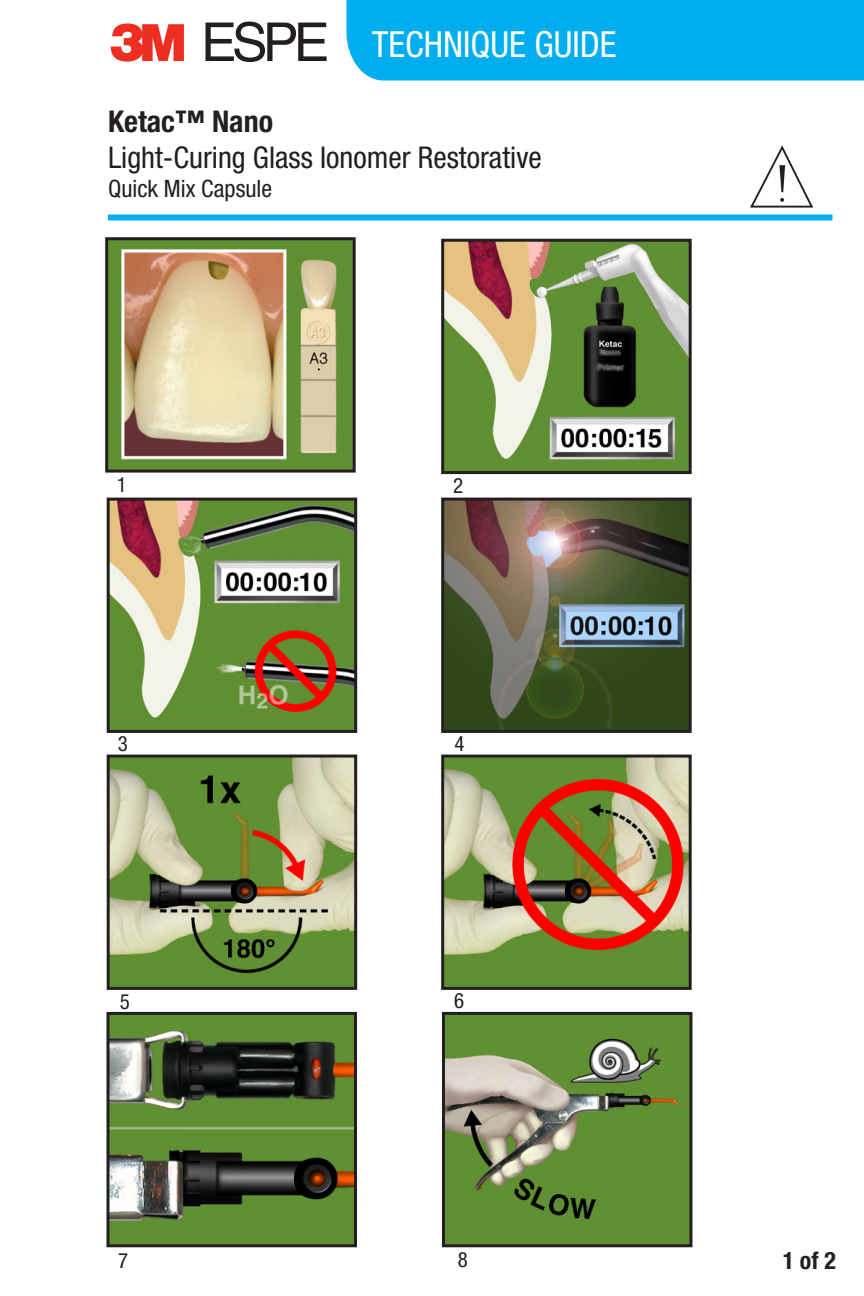
<style>
.page{position:relative;width:864px;height:1296px;background:#fff}
.page>*{position:absolute;margin:0;border:0;box-sizing:border-box;transform-origin:0 0}
.t1{font:condensed 36px "Helvetica Neue LT";color:#fff}
.t2{font:condensed 30px "Helvetica Neue LT";color:#231f20}
.t3{font:700 condensed 30px "Helvetica Neue LT";color:#231f20}
.t4{font:condensed 24px "Helvetica Neue LT";color:#231f20}
.t5{font:700 condensed 24px "Helvetica Neue LT";color:#231f20}
.t6{font:condensed 21px "Helvetica Neue LT";color:#231f20}
</style>
<div class="page">
<div style="left:346px;top:0;width:518px;height:81px;background:#00aeef"></div>
<div style="left:108px;top:214px;width:724px;height:6px;background:#00aeef"></div>
<svg style="left:111px;top:23px;width:73px;height:39px"></svg>
<svg style="left:206px;top:22px;width:121px;height:40px"></svg>
<img style="left:109px;top:241px;width:243px;height:228px">
<div style="left:105px;top:237px;width:251px;height:236px;border:3px solid #231f20"></div>
<img style="left:445px;top:243px;width:243px;height:227px">
<div style="left:441px;top:239px;width:251px;height:235px;border:3px solid #231f20"></div>
<img style="left:111px;top:502px;width:242px;height:227px">
<div style="left:107px;top:498px;width:250px;height:235px;border:3px solid #231f20"></div>
<img style="left:445px;top:502px;width:243px;height:227px">
<div style="left:441px;top:498px;width:251px;height:235px;border:3px solid #231f20"></div>
<img style="left:111px;top:759px;width:242px;height:227px">
<div style="left:107px;top:755px;width:250px;height:235px;border:3px solid #231f20"></div>
<img style="left:445px;top:759px;width:243px;height:227px">
<div style="left:441px;top:755px;width:251px;height:235px;border:3px solid #231f20"></div>
<img style="left:110px;top:1016px;width:243px;height:227px">
<div style="left:106px;top:1012px;width:251px;height:235px;border:3px solid #231f20"></div>
<img style="left:446px;top:1016px;width:242px;height:227px">
<div style="left:442px;top:1012px;width:250px;height:235px;border:3px solid #231f20"></div>
<svg style="left:750px;top:145px;width:63px;height:63px"></svg>
<p class="t1" style="left:372px;top:23px;width:246px">TECHNIQUE GUIDE</p>
<p class="t3" style="left:108px;top:103px;width:167px">Ketac™ Nano</p>
<p class="t2" style="left:108px;top:140px;width:435px">Light-Curing Glass Ionomer Restorative</p>
<p class="t4" style="left:108px;top:174px;width:166px">Quick Mix Capsule</p>
<p class="t6" style="left:117px;top:473px;width:12px">1</p>
<p class="t6" style="left:453px;top:474px;width:12px">2</p>
<p class="t6" style="left:118px;top:731px;width:12px">3</p>
<p class="t6" style="left:455px;top:731px;width:12px">4</p>
<p class="t6" style="left:120px;top:989px;width:12px">5</p>
<p class="t6" style="left:454px;top:989px;width:12px">6</p>
<p class="t6" style="left:118px;top:1248px;width:12px">7</p>
<p class="t6" style="left:458px;top:1247px;width:12px">8</p>
<p class="t5" style="left:783px;top:1246px;width:55px">1 of 2</p>
</div>
